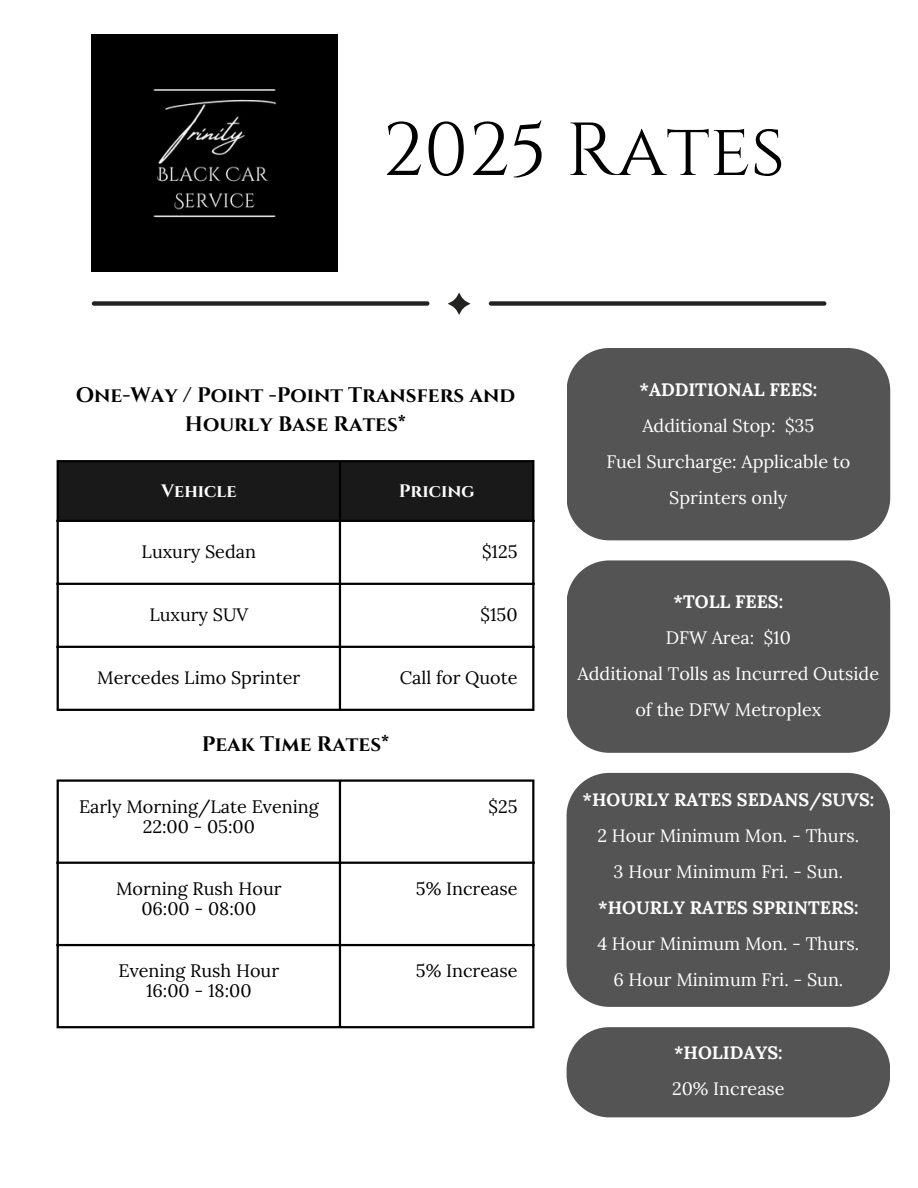
<style>
.page{position:relative;width:918px;height:1188px;background:#fff}
.page>*{position:absolute;margin:0;border:0;box-sizing:border-box;transform-origin:0 0}
.t1{font:75px "Cinzel";color:#000}
.t2{font:700 21px/29.2px "Cinzel";color:#000;text-align:center}
.t3{font:18px/36px "Lora";color:#fff;text-align:center}
.t4{font:18px "Lora";color:#000}
.t5{font:700 18px "Lora";color:#fff}
.t6{font:700 18px "Cinzel";color:#fff}
</style>
<div class="page">
<div style="left:92px;top:35px;width:245px;height:236px;background:#000"></div>
<svg style="left:448px;top:293px;width:23px;height:22px"></svg>
<div style="left:92px;top:301px;width:337px;height:5px;background:#222221;border-radius:2px"></div>
<div style="left:489px;top:301px;width:337px;height:5px;background:#222221;border-radius:2px"></div>
<div style="left:59px;top:462px;width:473px;height:58px;background:#191919"></div>
<hr style="left:57px;top:462px;width:2px;height:247px;background:#000">
<hr style="left:339px;top:462px;width:2px;height:247px;background:#000">
<hr style="left:532px;top:462px;width:2px;height:247px;background:#000">
<hr style="left:57px;top:460px;width:477px;height:2px;background:#000">
<hr style="left:57px;top:520px;width:477px;height:2px;background:#000">
<hr style="left:57px;top:583px;width:477px;height:2px;background:#000">
<hr style="left:57px;top:646px;width:477px;height:2px;background:#000">
<hr style="left:57px;top:709px;width:477px;height:2px;background:#000">
<div style="left:567px;top:348px;width:323px;height:192px;background:#545454"></div>
<div style="left:567px;top:560px;width:323px;height:193px;background:#545454"></div>
<div style="left:567px;top:1027px;width:323px;height:90px;background:#545454"></div>
<div style="left:567px;top:773px;width:323px;height:234px;background:#545454"></div>
<hr style="left:57px;top:782px;width:2px;height:244px;background:#000">
<hr style="left:339px;top:782px;width:2px;height:244px;background:#000">
<hr style="left:532px;top:782px;width:2px;height:244px;background:#000">
<hr style="left:57px;top:779px;width:477px;height:3px;background:#000">
<hr style="left:57px;top:862px;width:477px;height:2px;background:#000">
<hr style="left:57px;top:944px;width:477px;height:2px;background:#000">
<hr style="left:57px;top:1026px;width:477px;height:2px;background:#000">
<p class="t1" style="left:382px;top:102px;width:404px">2025 Rates</p>
<p class="t2" style="left:76px;top:381px;width:441px">One-Way / Point -Point Transfers and<br>Hourly Base Rates*</p>
<p class="t5" style="left:639px;top:378px;width:179px">*ADDITIONAL FEES:</p>
<p class="t3" style="left:642px;top:407px;width:174px">Additional Stop: $35</p>
<h2 class="t3" style="left:606px;top:443px;width:246px">Fuel Surcharge: Applicable to<br>Sprinters only</h2>
<p class="t6" style="left:161px;top:480px;width:77px">Vehicle</p>
<h1 class="t6" style="left:399px;top:480px;width:77px">Pricing</h1>
<p class="t4" style="left:142px;top:540px;width:116px">Luxury Sedan</p>
<h2 class="t4" style="left:482px;top:540px;width:37px">$125</h2>
<p class="t4" style="left:149px;top:603px;width:100px">Luxury SUV</p>
<p class="t4" style="left:481px;top:603px;width:39px">$150</p>
<p class="t4" style="left:97px;top:666px;width:205px">Mercedes Limo Sprinter</p>
<p class="t4" style="left:400px;top:666px;width:119px">Call for Quote</p>
<p class="t2" style="left:202px;top:730px;width:189px">Peak Time Rates*</p>
<p class="t4" style="left:79px;top:794px;width:241px">Early Morning/Late Evening</p>
<p class="t4" style="left:143px;top:815px;width:114px">22:00 - 05:00</p>
<p class="t4" style="left:489px;top:794px;width:30px">$25</p>
<p class="t4" style="left:116px;top:877px;width:167px">Morning Rush Hour</p>
<p class="t4" style="left:141px;top:897px;width:116px">06:00 - 08:00</p>
<p class="t4" style="left:416px;top:877px;width:103px">5% Increase</p>
<p class="t4" style="left:119px;top:959px;width:162px">Evening Rush Hour</p>
<p class="t4" style="left:146px;top:979px;width:107px">16:00 - 18:00</p>
<p class="t4" style="left:416px;top:959px;width:103px">5% Increase</p>
<p class="t5" style="left:674px;top:590px;width:111px">*TOLL FEES:</p>
<p class="t3" style="left:666px;top:620px;width:127px">DFW Area: $10</p>
<p class="t3" style="left:578px;top:656px;width:303px">Additional Tolls as Incurred Outside of the DFW Metroplex</p>
<p class="t5" style="left:583px;top:787px;width:293px">*HOURLY RATES SEDANS/SUVS:</p>
<p class="t3" style="left:598px;top:817px;width:263px">2 Hour Minimum Mon. - Thurs.</p>
<p class="t3" style="left:614px;top:853px;width:231px">3 Hour Minimum Fri. - Sun.</p>
<p class="t5" style="left:598px;top:895px;width:262px">*HOURLY RATES SPRINTERS:</p>
<p class="t3" style="left:597px;top:925px;width:263px">4 Hour Minimum Mon. - Thurs.</p>
<p class="t3" style="left:613px;top:961px;width:231px">6 Hour Minimum Fri. - Sun.</p>
<p class="t5" style="left:674px;top:1041px;width:110px">*HOLIDAYS:</p>
<p class="t3" style="left:672px;top:1071px;width:114px">20% Increase</p>
</div>
